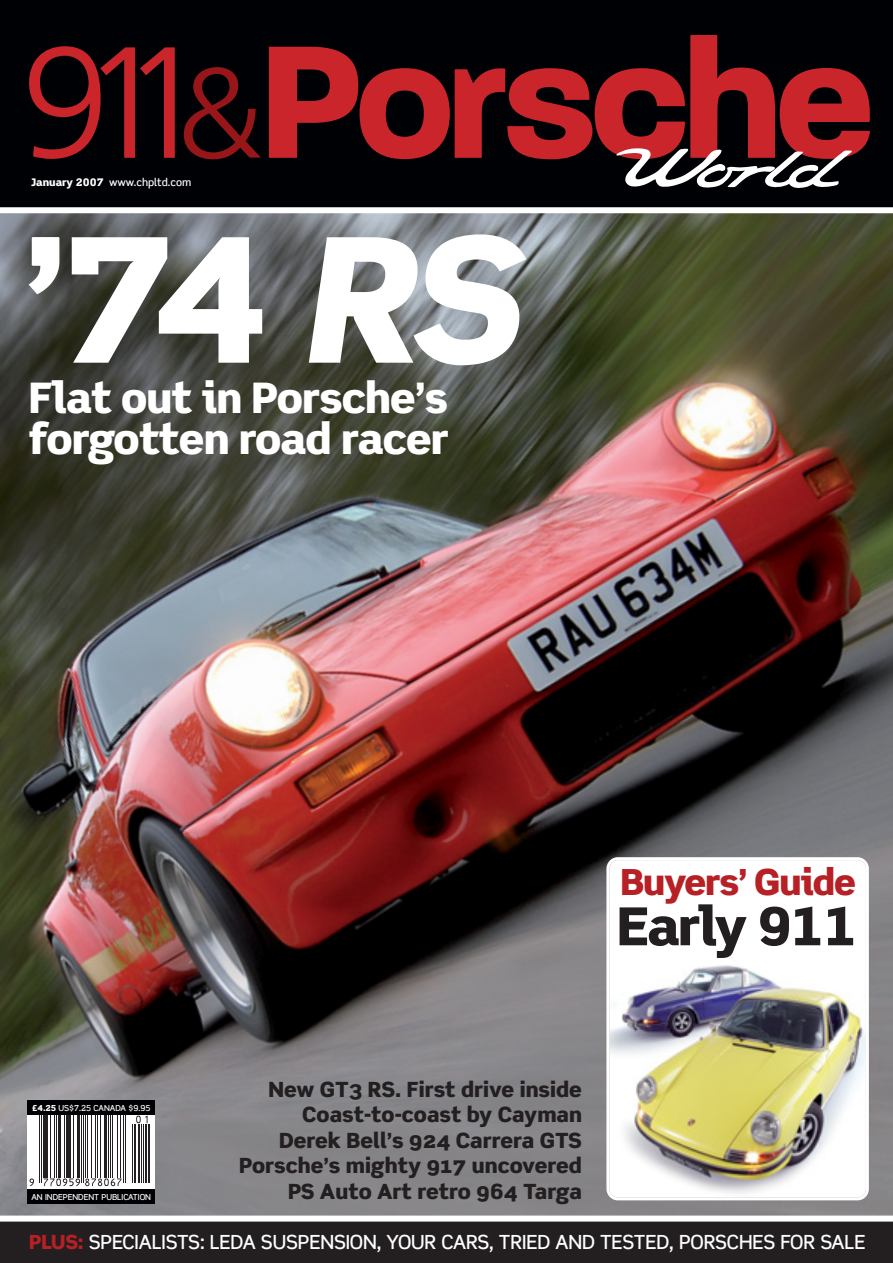
<style>
.page{position:relative;width:893px;height:1263px;background:#fff}
.page>*{position:absolute;margin:0;border:0;box-sizing:border-box;transform-origin:0 0}
.t1{font:900 174px "Scene Alt";color:#fff}
.t2{font:900 52.5px "Scene Alt";letter-spacing:-.035em;color:#231f20}
.t3{font:900 42.15px/40.7px "Scene Alt";letter-spacing:-.02em;color:#fff}
.t4{font:900 36px "Scene Alt";letter-spacing:-.035em;color:#b72025}
.t5{font:900 21px/25.5px "Scene";color:#231f20;text-align:right}
.t6{font:500 19.5px "Scene";letter-spacing:-.005em;color:#fff}
.t7{font:500 10.5px "Scene";color:#fff}
.t8{font:500 8.25px "Scene";color:#fff}
.t9{font:500 8.25px "Scene Alt";color:#fff}
.s1{font-family:"Scene Alt";font-weight:900}
.s2{font-style:italic}
.s3{font-weight:900;color:#b72025}
.s4{font-weight:900}
</style>
<div class="page">
<img style="left:0;top:213px;width:893px;height:1002px">
<img style="left:606px;top:857px;width:263px;height:343px">
<div style="left:0;top:1220px;width:893px;height:43px;background:#231f20"></div>
<div style="left:0;top:0;width:893px;height:210px;background:#000105"></div>
<svg style="left:29px;top:46px;width:146px;height:113px"></svg>
<svg style="left:184px;top:67px;width:77px;height:92px"></svg>
<svg style="left:269px;top:35px;width:601px;height:153px"></svg>
<div style="left:28px;top:1113px;width:127px;height:77px;background:#fff"></div>
<hr style="left:39px;top:1115px;width:1px;height:67px;background:#231f20">
<hr style="left:41px;top:1115px;width:1px;height:67px;background:#231f20">
<hr style="left:43px;top:1115px;width:3px;height:63px;background:#231f20">
<hr style="left:46px;top:1115px;width:2px;height:63px;background:#231f20">
<hr style="left:50px;top:1115px;width:1px;height:63px;background:#231f20">
<hr style="left:54px;top:1115px;width:1px;height:63px;background:#231f20">
<hr style="left:56px;top:1115px;width:1px;height:63px;background:#231f20">
<hr style="left:58px;top:1115px;width:3px;height:63px;background:#231f20">
<hr style="left:64px;top:1115px;width:1px;height:63px;background:#231f20">
<hr style="left:66px;top:1115px;width:1px;height:63px;background:#231f20">
<hr style="left:68px;top:1115px;width:3px;height:63px;background:#231f20">
<hr style="left:73px;top:1115px;width:1px;height:63px;background:#231f20">
<hr style="left:77px;top:1115px;width:1px;height:63px;background:#231f20">
<hr style="left:78px;top:1115px;width:2px;height:63px;background:#231f20">
<hr style="left:81px;top:1115px;width:1px;height:67px;background:#231f20">
<hr style="left:83px;top:1115px;width:1px;height:67px;background:#231f20">
<hr style="left:85px;top:1115px;width:1px;height:63px;background:#231f20">
<hr style="left:87px;top:1115px;width:1px;height:63px;background:#231f20">
<hr style="left:91px;top:1115px;width:1px;height:63px;background:#231f20">
<hr style="left:95px;top:1115px;width:1px;height:63px;background:#231f20">
<hr style="left:98px;top:1115px;width:1px;height:63px;background:#231f20">
<hr style="left:100px;top:1115px;width:1px;height:63px;background:#231f20">
<hr style="left:104px;top:1115px;width:3px;height:63px;background:#231f20">
<hr style="left:108px;top:1115px;width:1px;height:63px;background:#231f20">
<hr style="left:110px;top:1115px;width:1px;height:63px;background:#231f20">
<hr style="left:112px;top:1115px;width:1px;height:63px;background:#231f20">
<hr style="left:117px;top:1115px;width:1px;height:63px;background:#231f20">
<hr style="left:120px;top:1115px;width:1px;height:63px;background:#231f20">
<hr style="left:123px;top:1115px;width:1px;height:67px;background:#231f20">
<hr style="left:125px;top:1115px;width:1px;height:67px;background:#231f20">
<hr style="left:132px;top:1124px;width:1px;height:58px;background:#231f20">
<hr style="left:134px;top:1124px;width:2px;height:58px;background:#231f20">
<hr style="left:139px;top:1124px;width:1px;height:58px;background:#231f20">
<hr style="left:141px;top:1124px;width:1px;height:58px;background:#231f20">
<hr style="left:143px;top:1124px;width:1px;height:58px;background:#231f20">
<hr style="left:145px;top:1124px;width:2px;height:58px;background:#231f20">
<hr style="left:149px;top:1124px;width:1px;height:58px;background:#231f20">
<svg style="left:136px;top:1115px;width:12px;height:8px"></svg>
<svg style="left:30px;top:1178px;width:4px;height:8px"></svg>
<svg style="left:44px;top:1178px;width:78px;height:8px"></svg>
<div style="left:28px;top:1189px;width:127px;height:14px;background:#000105"></div>
<div style="left:28px;top:1101px;width:127px;height:14px;background:#000105"></div>
<div style="left:0;top:207px;width:893px;height:6px;background:#fff"></div>
<div style="left:0;top:1215px;width:893px;height:6px;background:#fff"></div>
<p class="t7" style="left:31px;top:178px;width:162px"><span class="s1">January 2007</span> www.chpltd.com</p>
<p class="t1" style="left:22px;top:227px;width:497px">’74 <span class="s2">RS</span></p>
<p class="t3" style="left:29px;top:382px;width:422px">Flat out in Porsche’s forgotten road racer</p>
<p class="t4" style="left:620px;top:867px;width:237px">Buyers’ Guide</p>
<p class="t2" style="left:617px;top:904px;width:242px">Early 911</p>
<p class="t5" style="left:239px;top:1079px;width:344px">New GT3 RS. First drive inside<br>Coast-to-coast by Cayman<br>Derek Bell’s 924 Carrera GTS<br>Porsche’s mighty 917 uncovered<br>PS Auto Art retro 964 Targa</p>
<p class="t6" style="left:29px;top:1234px;width:838px"><span class="s3">PLUS:</span> SPECIALISTS: LEDA SUSPENSION, YOUR CARS, TRIED AND TESTED, PORSCHES FOR SALE</p>
<p class="t9" style="left:32px;top:1104px;width:120px"><span class="s4">£4.25</span> US$7.25 CANADA $9.95</p>
<p class="t8" style="left:31px;top:1193px;width:121px">AN INDEPENDENT PUBLICATION</p>
</div>
